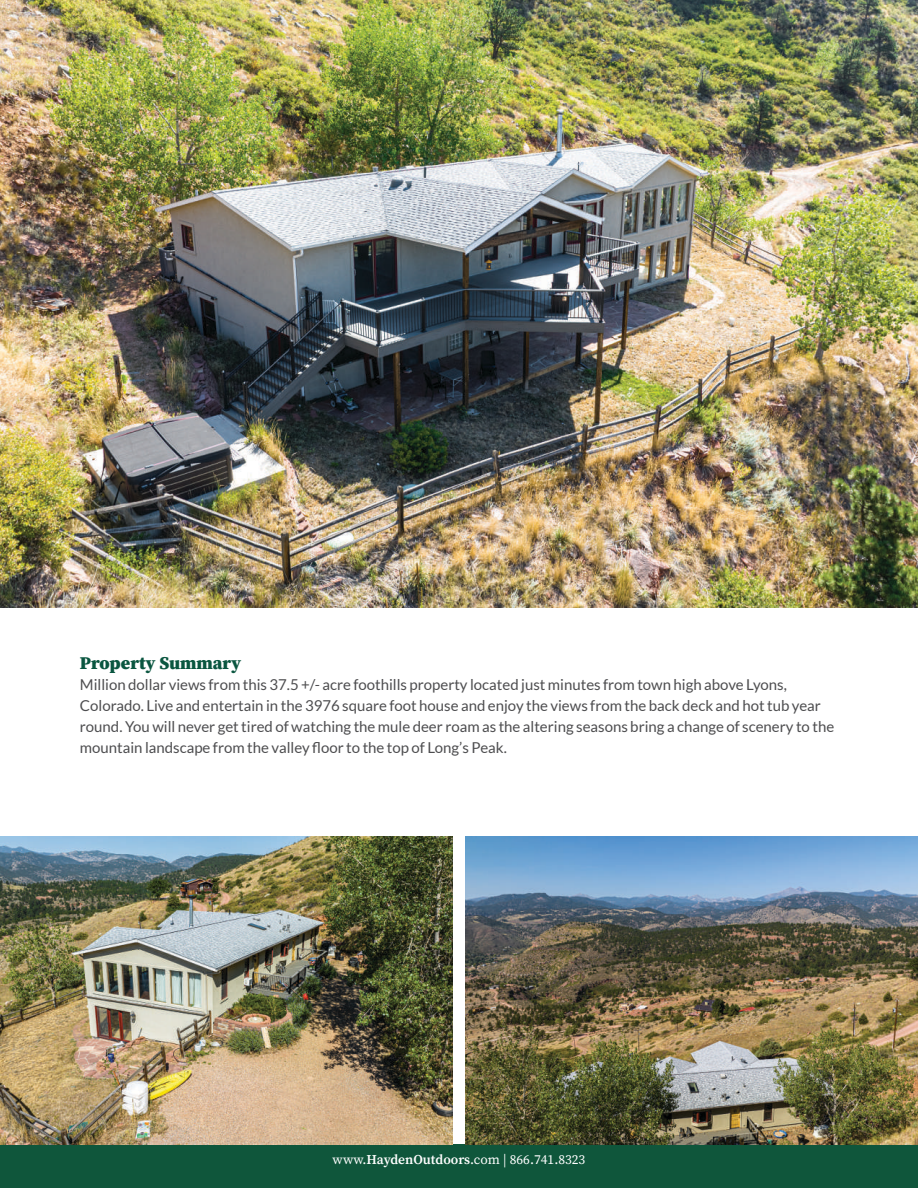
<style>
.page{position:relative;width:918px;height:1188px;background:#fff}
.page>*{position:absolute;margin:0;border:0;box-sizing:border-box;transform-origin:0 0}
.t1{font:900 18px "Source Serif Pro";color:#0a5640}
.t2{font:15px/21px "Lato";color:#4d4d4f}
.t3{font:13.5px "Source Serif Pro";color:#fff}
.s1{font-weight:600}
</style>
<div class="page">
<div style="left:0;top:1144px;width:918px;height:44px;background:#0f563b"></div>
<img style="left:0;top:0;width:918px;height:608px">
<img style="left:0;top:836px;width:452px;height:308px">
<img style="left:466px;top:836px;width:452px;height:308px">
<p class="t1" style="left:80px;top:650px;width:163px">Property Summary</p>
<p class="t2" style="left:80px;top:674px;width:756px">Million dollar views from this 37.5 +/- acre foothills property located just minutes from town high above Lyons, Colorado. Live and entertain in the 3976 square foot house and enjoy the views from the back deck and hot tub year round. You will never get tired of watching the mule deer roam as the altering seasons bring a change of scenery to the mountain landscape from the valley floor to the top of Long’s Peak.</p>
<p class="t3" style="left:333px;top:1151px;width:254px">www.<span class="s1">HaydenOutdoors</span>.com | 866.741.8323</p>
</div>
